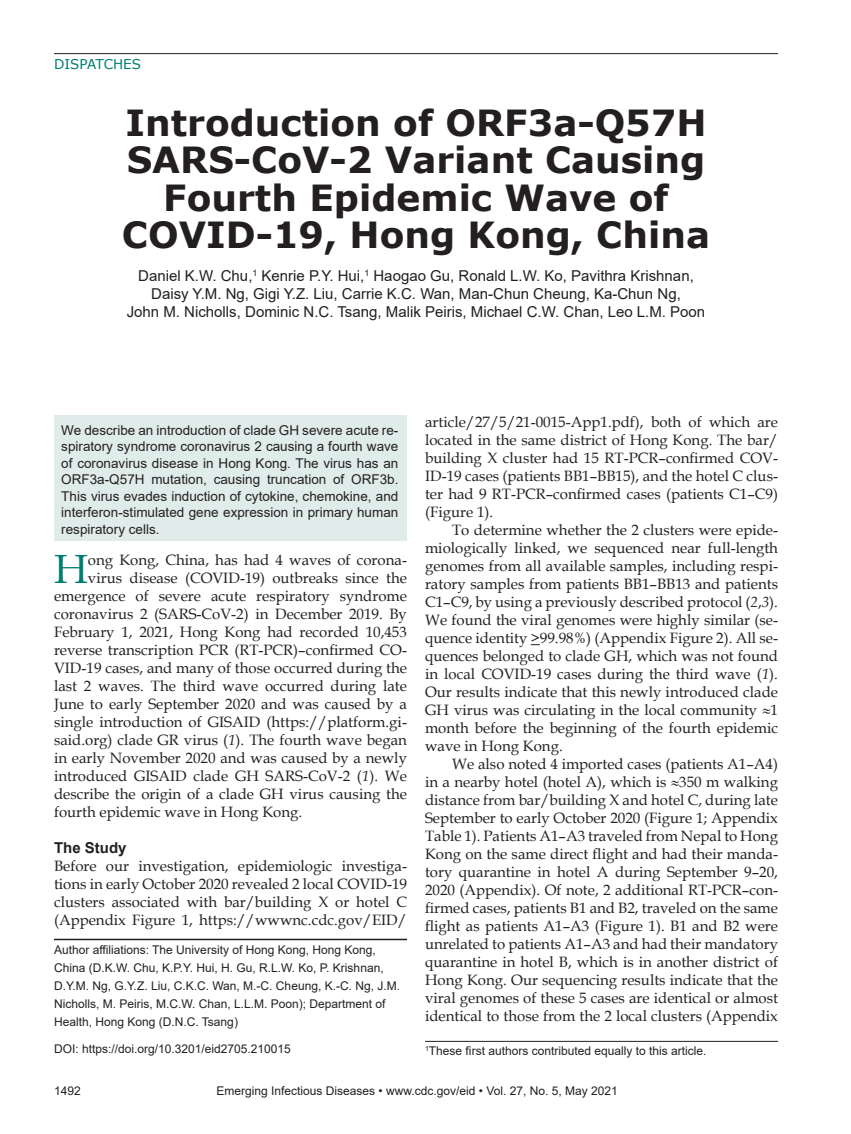
<style>
.page{position:relative;width:851px;height:1134px;background:#fff}
.page>*{position:absolute;margin:0;border:0;box-sizing:border-box;transform-origin:0 0}
.t1{font:40.8px "Book Antiqua";color:#007d70}
.t2{font:700 36px/37.5px "Verdana";color:#231f20;text-align:center}
.t3{font:15px/18px "Book Antiqua";color:#231f20;text-align:justify}
.t4{font:15px/18px "Arial";color:#231f20;text-align:center}
.t5{font:700 15px "Arial";color:#231f20}
.t6{font:13.5px/16.5px "Arial";color:#231f20;text-align:justify}
.t7{font:13.5px "Verdana";color:#007d70}
.t8{font:12px/18px "Arial";color:#231f20}
.s1{font-style:italic}
</style>
<div class="page">
<hr style="left:54px;top:53px;width:724px;height:1px;background:#231f20">
<hr style="left:54px;top:939px;width:353px;height:1px;background:#231f20">
<div style="left:54px;top:416px;width:353px;height:125px;background:#e0ecea"></div>
<hr style="left:425px;top:1041px;width:353px;height:1px;background:#231f20">
<p class="t7" style="left:54px;top:55px;width:88px">DISPATCHES</p>
<h2 class="t2" style="left:122px;top:103px;width:589px">Introduction of ORF3a-Q57H<br>SARS-CoV-2 Variant Causing<br>Fourth Epidemic Wave of<br>COVID-19, Hong Kong, China</h2>
<p class="t4" style="left:127px;top:267px;width:580px">Daniel K.W. Chu,<sup>1</sup> Kenrie P.Y. Hui,<sup>1</sup> Haogao Gu, Ronald L.W. Ko, Pavithra Krishnan,<br>Daisy Y.M. Ng, Gigi Y.Z. Liu, Carrie K.C. Wan, Man-Chun Cheung, Ka-Chun Ng,<br>John M. Nicholls, Dominic N.C. Tsang, Malik Peiris, Michael C.W. Chan, Leo L.M. Poon</p>
<p class="t3" style="left:425px;top:412px;width:354px">article/27/5/21-0015-App1.pdf), both of which are located in the same district of Hong Kong. The bar/ building X cluster had 15 RT-PCR–confirmed COV-ID-19 cases (patients BB1–BB15), and the hotel C clus&shy;ter had 9 RT-PCR–confirmed cases (patients C1–C9) (Figure 1).</p>
<p class="t3" style="left:425px;top:520px;width:354px;text-indent:27px">To determine whether the 2 clusters were epide&shy;miologically linked, we sequenced near full-length genomes from all available samples, including respi&shy;ratory samples from patients BB1–BB13 and patients C1–C9, by using a previously described protocol (<span class="s1">2</span>,<span class="s1">3</span>).<br>We found the viral genomes were highly similar (se&shy;quence identity &gt;99.98%) (Appendix Figure 2). All se&shy;quences belonged to clade GH, which was not found in local COVID-19 cases during the third wave (<span class="s1">1</span>).<br>Our results indicate that this newly introduced clade GH virus was circulating in the local community ≈1 month before the beginning of the fourth epidemic wave in Hong Kong.</p>
<p class="t3" style="left:425px;top:754px;width:354px;text-indent:27px">We also noted 4 imported cases (patients A1–A4) in a nearby hotel (hotel A), which is ≈350 m walking distance from bar/building X and hotel C, during late September to early October 2020 (Figure 1; Appendix Table 1). Patients A1–A3 traveled from Nepal to Hong Kong on the same direct flight and had their manda&shy;tory quarantine in hotel A during September 9–20, 2020 (Appendix). Of note, 2 additional RT-PCR–con&shy;firmed cases, patients B1 and B2, traveled on the same flight as patients A1–A3 (Figure 1). B1 and B2 were unrelated to patients A1–A3 and had their mandatory quarantine in hotel B, which is in another district of Hong Kong. Our sequencing results indicate that the viral genomes of these 5 cases are identical or almost identical to those from the 2 local clusters (Appendix</p>
<p class="t6" style="left:61px;top:422px;width:338px">We describe an introduction of clade GH severe acute re&shy;spiratory syndrome coronavirus 2 causing a fourth wave of coronavirus disease in Hong Kong. The virus has an ORF3a-Q57H mutation, causing truncation of ORF3b.<br>This virus evades induction of cytokine, chemokine, and interferon-stimulated gene expression in primary human respiratory cells.</p>
<h1 class="t1" style="left:54px;top:541px;width:35px">H</h1>
<p class="t3" style="left:88px;top:551px;width:320px">ong Kong, China, has had 4 waves of corona-</p>
<p class="t3" style="left:88px;top:569px;width:320px">virus disease (COVID-19) outbreaks since the</p>
<p class="t3" style="left:54px;top:587px;width:354px">emergence of severe acute respiratory syndrome</p>
<p class="t3" style="left:54px;top:605px;width:354px">coronavirus 2 (SARS-CoV-2) in December 2019. By</p>
<p class="t3" style="left:54px;top:623px;width:354px">February 1, 2021, Hong Kong had recorded 10,453</p>
<p class="t3" style="left:54px;top:641px;width:354px">reverse transcription PCR (RT-PCR)–confirmed CO-</p>
<p class="t3" style="left:54px;top:659px;width:354px">VID-19 cases, and many of those occurred during the</p>
<p class="t3" style="left:54px;top:677px;width:354px">last 2 waves. The third wave occurred during late</p>
<p class="t3" style="left:54px;top:695px;width:354px">June to early September 2020 and was caused by a</p>
<p class="t3" style="left:54px;top:713px;width:354px">single introduction of GISAID (https://platform.gi-</p>
<p class="t3" style="left:54px;top:731px;width:354px">said.org) clade GR virus (<span class="s1">1</span>). The fourth wave began</p>
<p class="t3" style="left:54px;top:749px;width:354px">in early November 2020 and was caused by a newly</p>
<p class="t3" style="left:54px;top:767px;width:354px">introduced GISAID clade GH SARS-CoV-2 (<span class="s1">1</span>). We</p>
<p class="t3" style="left:54px;top:785px;width:354px">describe the origin of a clade GH virus causing the</p>
<p class="t3" style="left:54px;top:803px;width:250px">fourth epidemic wave in Hong Kong.</p>
<p class="t5" style="left:54px;top:837px;width:74px">The Study</p>
<p class="t3" style="left:54px;top:857px;width:354px">Before our investigation, epidemiologic investiga&shy;tions in early October 2020 revealed 2 local COVID-19 clusters associated with bar/building X or hotel C (Appendix Figure 1, https://wwwnc.cdc.gov/EID/</p>
<p class="t8" style="left:54px;top:940px;width:347px">Author affiliations: The University of Hong Kong, Hong Kong, China (D.K.W. Chu, K.P.Y. Hui, H. Gu, R.L.W. Ko, P. Krishnan, D.Y.M. Ng, G.Y.Z. Liu, C.K.C. Wan, M.-C. Cheung, K.-C. Ng, J.M.<br>Nicholls, M. Peiris, M.C.W. Chan, L.L.M. Poon); Department of Health, Hong Kong (D.N.C. Tsang)</p>
<p class="t8" style="left:54px;top:1039px;width:238px">DOI: https://doi.org/10.3201/eid2705.210015</p>
<p class="t8" style="left:425px;top:1042px;width:283px"><sup>1</sup>These first authors contributed equally to this article.</p>
<p class="t8" style="left:54px;top:1082px;width:28px">1492</p>
<p class="t8" style="left:216px;top:1082px;width:403px">Emerging Infectious Diseases • www.cdc.gov/eid • Vol. 27, No. 5, May 2021</p>
</div>
